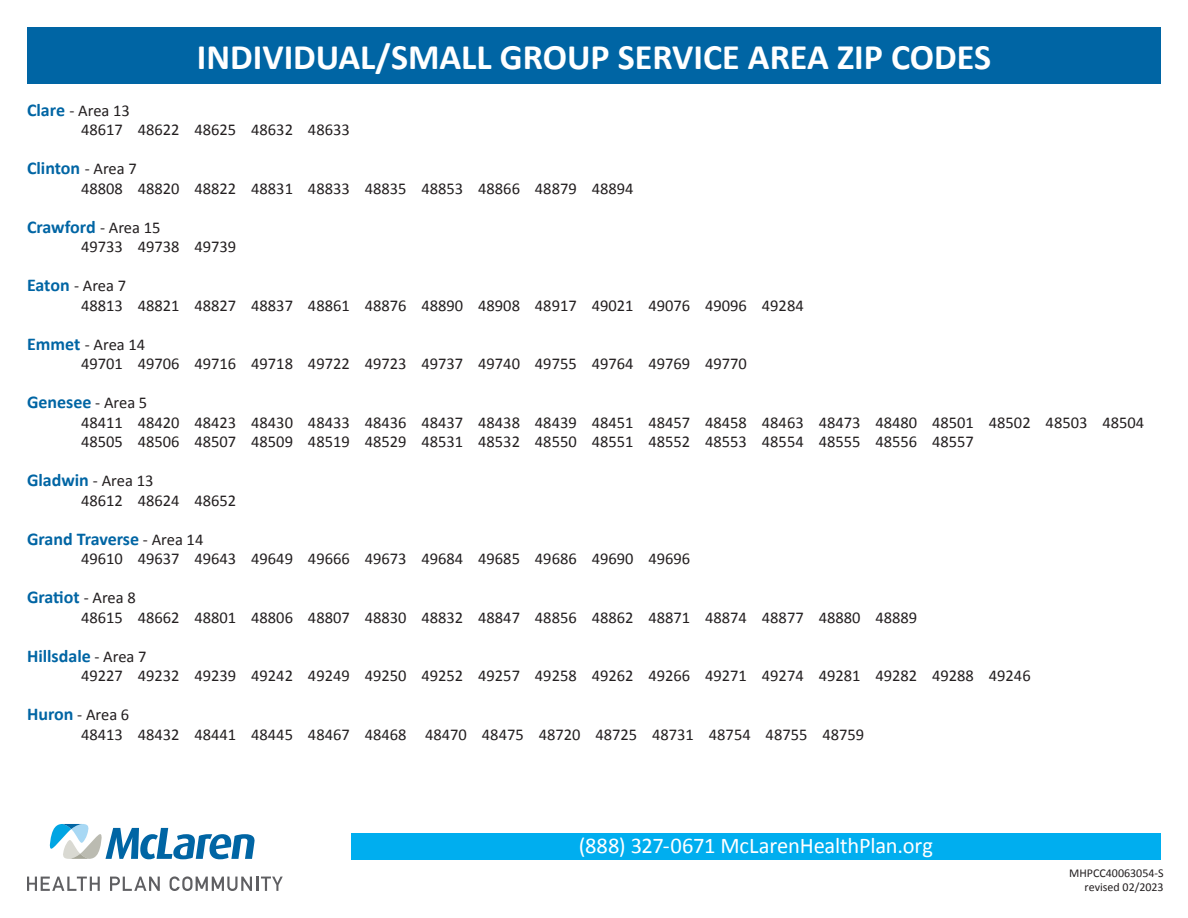
<style>
.page{position:relative;width:1188px;height:918px;background:#fff}
.page>*{position:absolute;margin:0;border:0;box-sizing:border-box;transform-origin:0 0}
.t1{font:700 36px "Calibri";color:#fff}
.t2{font:22.5px "Calibri";letter-spacing:-.01em;color:#fff}
.t3{font:700 18px "Calibri";color:#0065a4}
.t4{font:16.5px "Calibri";color:#231f20}
.t5{font:12px/14.4px "Calibri";color:#231f20;text-align:right}
.s1{font-weight:700;font-size:18px;color:#0065a4}
.s2{font-weight:400;font-size:16.5px;color:#231f20}
</style>
<div class="page">
<div style="left:27px;top:27px;width:1134px;height:56px;background:#0065a4"></div>
<svg style="left:49px;top:824px;width:206px;height:35px"></svg>
<svg style="left:27px;top:877px;width:73px;height:14px"></svg>
<svg style="left:110px;top:877px;width:50px;height:14px"></svg>
<svg style="left:170px;top:876px;width:113px;height:15px"></svg>
<div style="left:351px;top:833px;width:810px;height:27px;background:#00aeef"></div>
<h1 class="t1" style="left:197px;top:31px;width:796px">INDIVIDUAL/SMALL GROUP SERVICE AREA ZIP CODES</h1>
<p class="t4" style="left:27px;top:99px;width:104px"><span class="s1">Clare</span> - Area 13</p>
<p class="t4" style="left:81px;top:118px;width:270px">48617 48622 48625 48632 48633</p>
<p class="t3" style="left:27px;top:156px;width:111px">Clinton <span class="s2">- Area 7</span></p>
<p class="t4" style="left:81px;top:177px;width:554px">48808 48820 48822 48831 48833 48835 48853 48866 48879 48894</p>
<p class="t3" style="left:27px;top:214px;width:135px">Crawford <span class="s2">- Area 15</span></p>
<p class="t4" style="left:81px;top:235px;width:157px">49733 49738 49739</p>
<p class="t4" style="left:27px;top:274px;width:101px"><span class="s1">Eaton</span> - Area 7</p>
<p class="t4" style="left:81px;top:294px;width:724px">48813 48821 48827 48837 48861 48876 48890 48908 48917 49021 49076 49096 49284</p>
<p class="t4" style="left:27px;top:333px;width:120px"><span class="s1">Emmet</span> - Area 14</p>
<p class="t4" style="left:81px;top:352px;width:668px">49701 49706 49716 49718 49722 49723 49737 49740 49755 49764 49769 49770</p>
<p class="t3" style="left:27px;top:390px;width:122px">Genesee <span class="s2">- Area 5</span></p>
<p class="t4" style="left:81px;top:411px;width:1065px">48411 48420 48423 48430 48433 48436 48437 48438 48439 48451 48457 48458 48463 48473 48480 48501 48502 48503 48504</p>
<p class="t4" style="left:81px;top:430px;width:894px">48505 48506 48507 48509 48519 48529 48531 48532 48550 48551 48552 48553 48554 48555 48556 48557</p>
<p class="t3" style="left:27px;top:468px;width:128px">Gladwin <span class="s2">- Area 13</span></p>
<p class="t4" style="left:81px;top:489px;width:157px">48612 48624 48652</p>
<p class="t3" style="left:27px;top:526px;width:178px">Grand Traverse <span class="s2">- Area 14</span></p>
<p class="t4" style="left:81px;top:547px;width:611px">49610 49637 49643 49649 49666 49673 49684 49685 49686 49690 49696</p>
<p class="t3" style="left:27px;top:585px;width:110px">Gratiot <span class="s2">- Area 8</span></p>
<p class="t4" style="left:81px;top:606px;width:838px">48615 48662 48801 48806 48807 48830 48832 48847 48856 48862 48871 48874 48877 48880 48889</p>
<p class="t3" style="left:27px;top:643px;width:121px">Hillsdale <span class="s2">- Area 7</span></p>
<p class="t4" style="left:81px;top:664px;width:951px">49227 49232 49239 49242 49249 49250 49252 49257 49258 49262 49266 49271 49274 49281 49282 49288 49246</p>
<p class="t4" style="left:27px;top:703px;width:104px"><span class="s1">Huron</span> - Area 6</p>
<p class="t4" style="left:81px;top:723px;width:785px">48413 48432 48441 48445 48467 48468 48470 48475 48720 48725 48731 48754 48755 48759</p>
<h2 class="t2" style="left:579px;top:830px;width:356px">(888) 327-0671 McLarenHealthPlan.org</h2>
<p class="t5" style="left:1069px;top:865px;width:96px">MHPCC40063054-S revised 02/2023</p>
</div>
